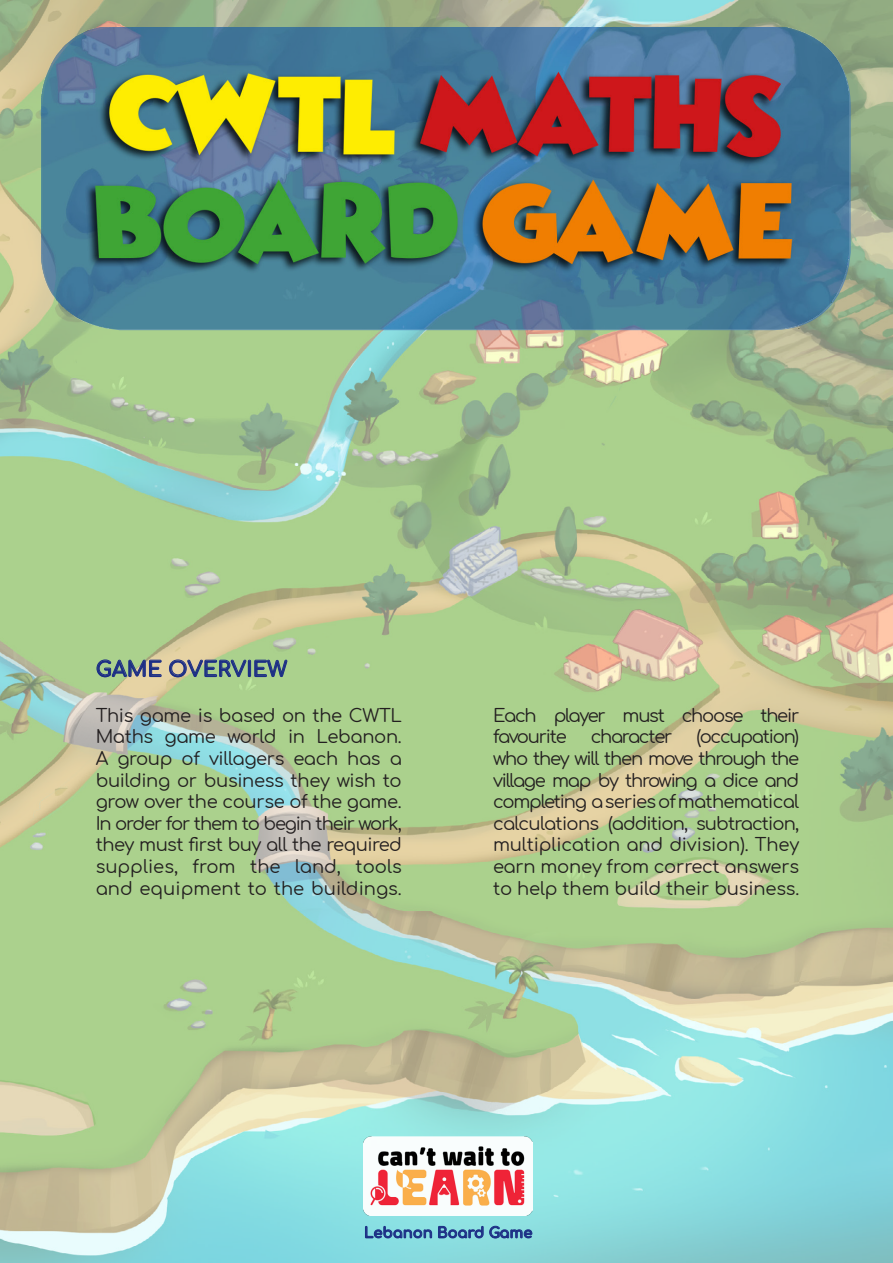
<style>
.page{position:relative;width:893px;height:1263px;background:#fff}
.page>*{position:absolute;margin:0;border:0;box-sizing:border-box;transform-origin:0 0}
.t1{font:700 21px "Comfortaa";color:#1c2e85}
.t2{font:18px/21.6px "Comfortaa";letter-spacing:-.02em;color:#231f20;text-align:justify}
.t3{font:18px/21.6px "Comfortaa";letter-spacing:-.07em;color:#231f20}
.t4{font:18px "Comfortaa";color:#231f20}
.t5{font:700 14.7px "Comfortaa";color:#1c2e85}
</style>
<div class="page">
<img style="left:0;top:0;width:893px;height:1263px">
<img style="left:41px;top:28px;width:808px;height:301px">
<svg style="left:365px;top:1225px;width:67px;height:14px"></svg>
<svg style="left:438px;top:1225px;width:95px;height:14px"></svg>
<svg style="left:96px;top:659px;width:66px;height:18px"></svg>
<svg style="left:169px;top:659px;width:119px;height:18px;background:#8a9f8e"></svg>
<img style="left:364px;top:1137px;width:168px;height:78px">
<p class="t1" style="left:96px;top:650px;width:193px">GAME OVERVIEW</p>
<p class="t2" style="left:96px;top:702px;width:308px">This game is based on the CWTL Maths game world in Lebanon.<br>A group of villagers each has a building or business they wish to grow over the course of the game.</p>
<p class="t2" style="left:96px;top:810px;width:308px">In order for them to begin their work, they must first buy all the required supplies, from the land, tools</p>
<p class="t4" style="left:96px;top:872px;width:308px">and equipment to the buildings.</p>
<p class="t3" style="left:493px;top:702px;width:308px">Each player must choose their favourite</p>
<p class="t2" style="left:493px;top:723px;width:308px;text-indent:203px">(occupation) who they will then move through the village map by throwing a dice and completing a series of mathematical calculations (addition, subtraction, multiplication and division). They earn money from correct answers to help them build their business.</p>
<p class="t3" style="left:591px;top:723px;width:83px">character</p>
<p class="t5" style="left:364px;top:1219px;width:170px">Lebanon Board Game</p>
</div>
